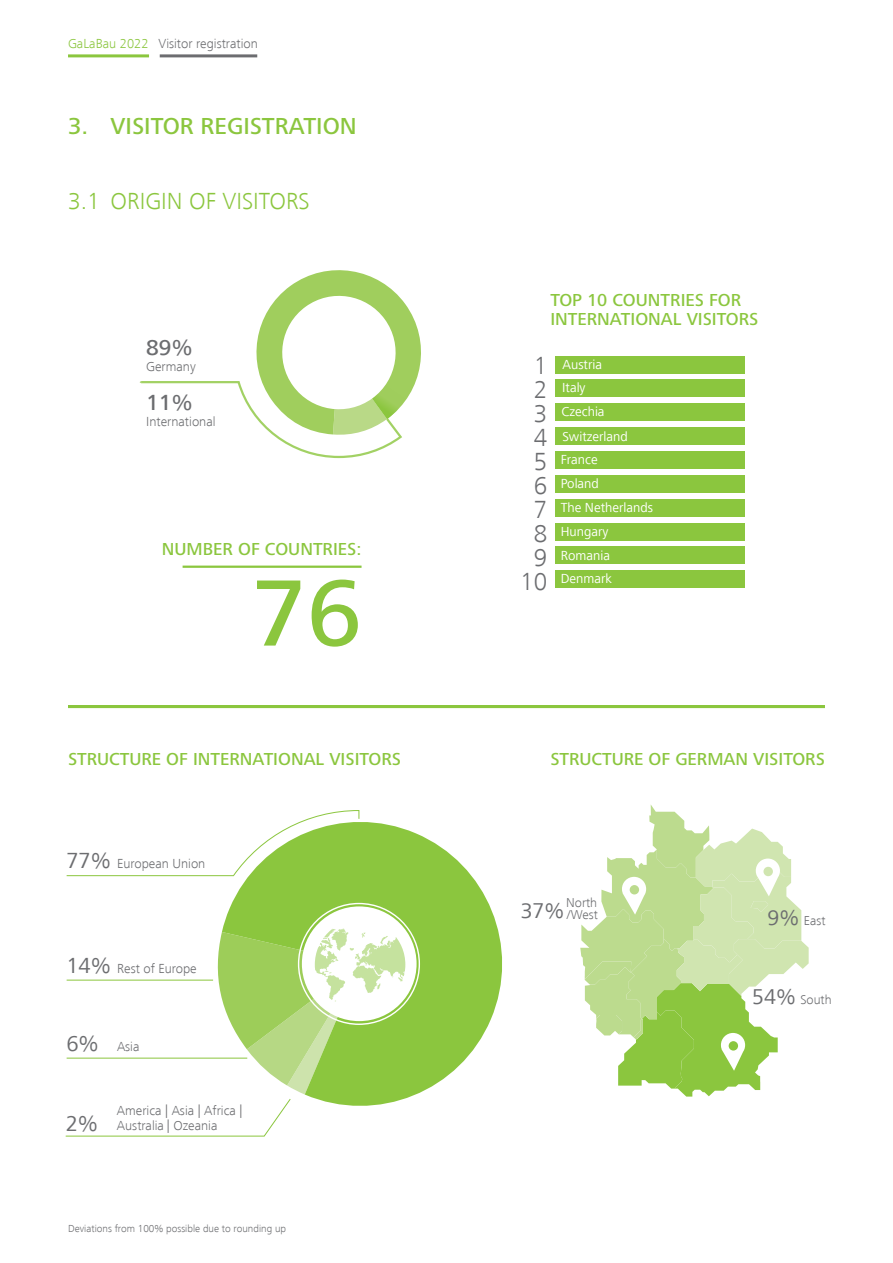
<style>
.page{position:relative;width:893px;height:1263px;background:#fff}
.page>*{position:absolute;margin:0;border:0;box-sizing:border-box;transform-origin:0 0}
.Headlines_weiß{font:500 97.5px "Frutiger Next LTCYR";color:#8bc63e}
.t1{font:300 25.5px/24px "Frutiger Next LT";color:#6c6d70;text-align:center}
.Headline_Ribera_grün{font:500 24px "Frutiger Next LTCYR";color:#8bc63e}
.Headline_Ribera_grün-2{font:300 24px "Frutiger Next LT";color:#8bc63e}
.t2{font:500 22.5px "Frutiger Next LT";color:#6c6d70}
.t3{font:22.05px "Frutiger Next LT";color:#6c6d70}
.Headline_Ribera_grün-3{font:500 18px "Frutiger Next LTCYR";color:#8bc63e}
.Headline_Ribera_weiß{font:500 18px/19.2px "Frutiger Next LTCYR";color:#8bc63e}
.t4{font:300 13.5px/15px "Frutiger Next LT";color:#6c6d70}
.t5{font:13.5px/23.7px "Frutiger Next LT";color:#fff}
.t6{font:300 13.2px/11.7px "Frutiger Next LT";color:#6c6d70}
.t7{font:300 10.5px "Frutiger Next LT";color:#6c6d70}
.s1{color:#8bc63e}
.s2{font-weight:400;font-size:22.5px}
.s3{font-weight:400;font-size:22.05px}
</style>
<div class="page">
<svg style="left:580px;top:804px;width:229px;height:292px"></svg>
<div style="left:763px;top:867px;width:10px;height:9px;background:#d0e5b0;border-radius:50%"></div>
<svg style="left:140px;top:270px;width:281px;height:188px"></svg>
<div style="left:555px;top:428px;width:189px;height:17px;background:#8bc63e"></div>
<div style="left:555px;top:452px;width:189px;height:17px;background:#8bc63e"></div>
<div style="left:555px;top:475px;width:189px;height:17px;background:#8bc63e"></div>
<div style="left:555px;top:499px;width:189px;height:17px;background:#8bc63e"></div>
<div style="left:555px;top:523px;width:189px;height:17px;background:#8bc63e"></div>
<div style="left:555px;top:547px;width:189px;height:17px;background:#8bc63e"></div>
<div style="left:555px;top:571px;width:189px;height:17px;background:#8bc63e"></div>
<div style="left:555px;top:403px;width:189px;height:17px;background:#8bc63e"></div>
<div style="left:555px;top:380px;width:189px;height:17px;background:#8bc63e"></div>
<div style="left:555px;top:357px;width:189px;height:17px;background:#8bc63e"></div>
<svg style="left:222px;top:822px;width:280px;height:277px;fill:#8bc63e"></svg>
<div style="left:302px;top:906px;width:115px;height:115px;background:#fff;border-radius:50%"></div>
<svg style="left:232px;top:810px;width:128px;height:67px"></svg>
<hr style="left:67px;top:875px;width:167px;height:1px;background:#8bc63e">
<svg style="left:65px;top:928px;width:340px;height:209px"></svg>
<hr style="left:67px;top:1058px;width:180px;height:1px;background:#8bc63e">
<hr style="left:160px;top:54px;width:97px;height:3px;background:#6c6d70">
<hr style="left:68px;top:54px;width:81px;height:3px;background:#8bc63e">
<hr style="left:183px;top:566px;width:179px;height:2px;background:#8bc63e">
<hr style="left:68px;top:705px;width:757px;height:3px;background:#8bc63e">
<p class="t4" style="left:68px;top:36px;width:191px"><span class="s1">GaLaBau 2022</span> Visitor registration</p>
<p class="Headline_Ribera_grün" style="left:68px;top:112px;width:290px">3. VISITOR REGISTRATION</p>
<p class="Headline_Ribera_grün-2" style="left:68px;top:188px;width:243px">3.1 ORIGIN OF VISITORS</p>
<p class="t2" style="left:146px;top:335px;width:48px">89%</p>
<p class="t4" style="left:146px;top:359px;width:51px">Germany</p>
<p class="t2" style="left:146px;top:390px;width:48px">11%</p>
<p class="t4" style="left:146px;top:414px;width:71px">International</p>
<p class="Headline_Ribera_grün-3" style="left:162px;top:539px;width:201px">NUMBER OF COUNTRIES:</p>
<p class="Headlines_weiß" style="left:252px;top:557px;width:111px">76</p>
<p class="Headline_Ribera_weiß" style="left:550px;top:291px;width:210px">TOP 10 COUNTRIES FOR<br>INTERNATIONAL VISITORS</p>
<p class="t1" style="left:520px;top:354px;width:29px">1<br>2<br>3<br>4<br>5<br>6<br>7<br>8<br>9<br>10</p>
<p class="t5" style="left:563px;top:353px;width:41px">Austria</p>
<p class="t5" style="left:562px;top:376px;width:25px">Italy</p>
<p class="t5" style="left:561px;top:400px;width:45px">Czechia</p>
<p class="t5" style="left:561px;top:425px;width:94px">Switzerland<br>France<br>Poland<br>The Netherlands<br>Hungary<br>Romania<br>Denmark</p>
<p class="Headline_Ribera_grün-3" style="left:68px;top:749px;width:335px">STRUCTURE OF INTERNATIONAL VISITORS</p>
<p class="Headline_Ribera_grün-3" style="left:550px;top:749px;width:276px">STRUCTURE OF GERMAN VISITORS</p>
<p class="t4" style="left:66px;top:856px;width:141px"><span class="s2">77%</span> European Union</p>
<p class="t4" style="left:66px;top:961px;width:132px"><span class="s2">14%</span> Rest of Europe</p>
<p class="t4" style="left:66px;top:1039px;width:75px"><span class="s2">6%</span> Asia</p>
<p class="t4" style="left:66px;top:1103px;width:178px;text-indent:51px">America | Asia | Africa |<br><span class="s2">2%</span> Australia | Ozeania</p>
<p class="t7" style="left:68px;top:1223px;width:220px">Deviations from 100% possible due to rounding up</p>
<p class="t3" style="left:521px;top:899px;width:45px">37%</p>
<p class="t6" style="left:566px;top:897px;width:33px">North /West</p>
<p class="t6" style="left:768px;top:915px;width:59px"><span class="s3">9%</span> East</p>
<p class="t6" style="left:752px;top:993px;width:81px"><span class="s3">54%</span> South</p>
</div>
